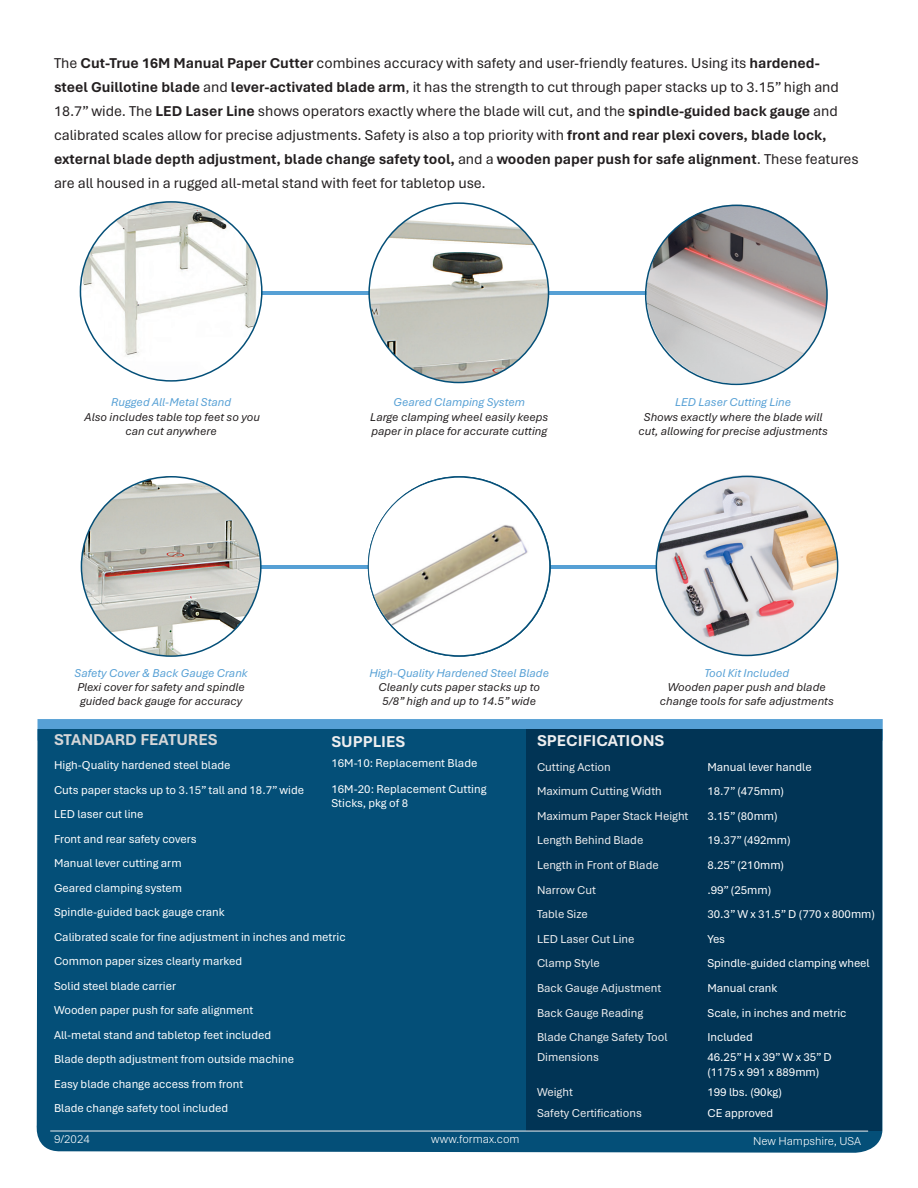
<style>
.page{position:relative;width:918px;height:1188px;background:#fff}
.page>*{position:absolute;margin:0;border:0;box-sizing:border-box;transform-origin:0 0}
.t1{font:700 16.5px "Aptos";color:#eeeeef}
.t2{font:700 16.5px "Aptos";color:#d5d6d8}
.t3{font:15px/24px "Aptos";color:#231f20}
.t4{font:12px/14.4px "Aptos";color:#fff}
.t5{font:italic 12px/14.4px "Aptos";color:#231f20;text-align:center}
.t6{font:12px "Aptos";color:#eeeeef}
.t7{font:italic 12px "Aptos";color:#56a0d5}
.t8{font:300 12px "Aptos";color:#fff}
.s1{font-weight:700}
</style>
<div class="page">
<div style="left:38px;top:719px;width:845px;height:22px;background:#56a0d5"></div>
<div style="left:36px;top:729px;width:847px;height:424px;background:#044f78"></div>
<div style="left:526px;top:729px;width:356px;height:402px;background:#013455"></div>
<hr style="left:50px;top:1131px;width:818px;height:1px;background:#eeeeef">
<hr style="left:87px;top:565px;width:705px;height:4px;background:#56a0d5">
<img style="left:655px;top:475px;width:184px;height:182px">
<hr style="left:87px;top:291px;width:705px;height:3px;background:#56a0d5">
<img style="left:79px;top:201px;width:186px;height:181px">
<img style="left:369px;top:203px;width:180px;height:180px;border-radius:90px">
<img style="left:642px;top:204px;width:186px;height:180px">
<img style="left:367px;top:478px;width:177px;height:176px">
<img style="left:81px;top:477px;width:180px;height:179px;border-radius:90px">
<p class="t3" style="left:54px;top:51px;width:806px">The <span class="s1">Cut-True 16M Manual Paper Cutter</span> combines accuracy with safety and user-friendly features. Using its <span class="s1">hardened-<br>steel Guillotine blade</span> and <span class="s1">lever-activated blade arm</span>, it has the strength to cut through paper stacks up to 3.15” high and 18.7” wide. The <span class="s1">LED Laser Line</span> shows operators exactly where the blade will cut, and the <span class="s1">spindle-guided back gauge</span> and calibrated scales allow for precise adjustments. Safety is also a top priority with <span class="s1">front and rear plexi covers, blade lock, external blade depth adjustment, blade change safety tool,</span> and a <span class="s1">wooden paper push for safe alignment</span>. These features are all housed in a rugged all-metal stand with feet for tabletop use.</p>
<p class="t7" style="left:111px;top:394px;width:122px">Rugged All-Metal Stand</p>
<p class="t5" style="left:85px;top:409px;width:177px">Also includes table top feet so you can cut anywhere</p>
<p class="t7" style="left:74px;top:665px;width:175px">Safety Cover &amp; Back Gauge Crank</p>
<p class="t5" style="left:77px;top:679px;width:169px;text-align:left">Plexi cover for safety and spindle guided back gauge for accuracy</p>
<p class="t7" style="left:394px;top:394px;width:133px">Geared Clamping System</p>
<p class="t5" style="left:370px;top:409px;width:180px;text-align:left">Large clamping wheel easily keeps paper in place for accurate cutting</p>
<p class="t7" style="left:675px;top:394px;width:118px">LED Laser Cutting Line</p>
<p class="t5" style="left:639px;top:409px;width:191px">Shows exactly where the blade will cut, allowing for precise adjustments</p>
<p class="t7" style="left:369px;top:665px;width:181px">High-Quality Hardened Steel Blade</p>
<p class="t5" style="left:378px;top:679px;width:163px">Cleanly cuts paper stacks up to</p>
<p class="t5" style="left:382px;top:694px;width:155px">5/8” high and up to 14.5” wide</p>
<p class="t7" style="left:704px;top:665px;width:86px">Tool Kit Included</p>
<p class="t5" style="left:660px;top:679px;width:176px">Wooden paper push and blade change tools for safe adjustments</p>
<p class="t2" style="left:54px;top:728px;width:165px">STANDARD FEATURES</p>
<p class="t4" style="left:54px;top:758px;width:178px">High-Quality hardened steel blade</p>
<p class="t4" style="left:54px;top:782px;width:252px">Cuts paper stacks up to 3.15” tall and 18.7” wide</p>
<p class="t4" style="left:54px;top:807px;width:91px">LED laser cut line</p>
<p class="t4" style="left:54px;top:831px;width:144px">Front and rear safety covers</p>
<p class="t4" style="left:54px;top:856px;width:129px">Manual lever cutting arm</p>
<p class="t4" style="left:54px;top:880px;width:130px">Geared clamping system</p>
<p class="t4" style="left:54px;top:905px;width:172px">Spindle-guided back gauge crank</p>
<p class="t4" style="left:54px;top:929px;width:293px">Calibrated scale for fine adjustment in inches and metric</p>
<p class="t4" style="left:54px;top:954px;width:190px">Common paper sizes clearly marked</p>
<p class="t4" style="left:54px;top:978px;width:124px">Solid steel blade carrier</p>
<p class="t4" style="left:54px;top:1003px;width:201px">Wooden paper push for safe alignment</p>
<p class="t4" style="left:54px;top:1027px;width:219px">All-metal stand and tabletop feet included</p>
<p class="t4" style="left:54px;top:1052px;width:242px">Blade depth adjustment from outside machine</p>
<p class="t4" style="left:54px;top:1076px;width:191px">Easy blade change access from front</p>
<p class="t4" style="left:54px;top:1101px;width:176px">Blade change safety tool included</p>
<p class="t1" style="left:332px;top:730px;width:75px">SUPPLIES</p>
<p class="t4" style="left:332px;top:756px;width:147px">16M-10: Replacement Blade</p>
<p class="t4" style="left:332px;top:781px;width:157px">16M-20: Replacement Cutting<br>Sticks, pkg of 8</p>
<p class="t1" style="left:537px;top:729px;width:129px">SPECIFICATIONS</p>
<p class="t6" style="left:537px;top:759px;width:75px">Cutting Action</p>
<p class="t4" style="left:707px;top:759px;width:106px">Manual lever handle</p>
<p class="t6" style="left:537px;top:783px;width:126px">Maximum Cutting Width</p>
<p class="t4" style="left:707px;top:784px;width:78px">18.7” (475mm)</p>
<p class="t6" style="left:537px;top:808px;width:153px">Maximum Paper Stack Height</p>
<p class="t4" style="left:707px;top:808px;width:72px">3.15” (80mm)</p>
<p class="t6" style="left:537px;top:832px;width:108px">Length Behind Blade</p>
<p class="t4" style="left:707px;top:833px;width:85px">19.37” (492mm)</p>
<p class="t6" style="left:537px;top:857px;width:123px">Length in Front of Blade</p>
<p class="t4" style="left:707px;top:857px;width:78px">8.25” (210mm)</p>
<p class="t6" style="left:537px;top:882px;width:61px">Narrow Cut</p>
<p class="t4" style="left:707px;top:882px;width:65px">.99” (25mm)</p>
<p class="t6" style="left:537px;top:906px;width:52px">Table Size</p>
<p class="t4" style="left:707px;top:907px;width:169px">30.3” W x 31.5” D (770 x 800mm)</p>
<p class="t6" style="left:537px;top:931px;width:99px">LED Laser Cut Line</p>
<p class="t4" style="left:707px;top:931px;width:19px">Yes</p>
<p class="t6" style="left:537px;top:955px;width:64px">Clamp Style</p>
<p class="t4" style="left:707px;top:956px;width:164px">Spindle-guided clamping wheel</p>
<p class="t6" style="left:537px;top:980px;width:126px">Back Gauge Adjustment</p>
<p class="t4" style="left:707px;top:980px;width:71px">Manual crank</p>
<p class="t6" style="left:537px;top:1005px;width:108px">Back Gauge Reading</p>
<p class="t4" style="left:707px;top:1005px;width:141px">Scale, in inches and metric</p>
<p class="t6" style="left:537px;top:1029px;width:132px">Blade Change Safety Tool</p>
<p class="t4" style="left:707px;top:1030px;width:47px">Included</p>
<p class="t6" style="left:537px;top:1049px;width:64px">Dimensions</p>
<p class="t4" style="left:707px;top:1050px;width:126px">46.25” H x 39” W x 35” D</p>
<p class="t4" style="left:707px;top:1064px;width:113px">(1175 x 991 x 889mm)</p>
<p class="t6" style="left:537px;top:1084px;width:37px">Weight</p>
<p class="t4" style="left:707px;top:1085px;width:76px">199 lbs. (90kg)</p>
<p class="t6" style="left:537px;top:1105px;width:106px">Safety Certifications</p>
<p class="t4" style="left:707px;top:1105px;width:67px">CE approved</p>
<p class="t8" style="left:54px;top:1131px;width:37px">9/2024</p>
<p class="t8" style="left:431px;top:1131px;width:90px">www.formax.com</p>
<p class="t8" style="left:753px;top:1133px;width:109px">New Hampshire, USA</p>
</div>
